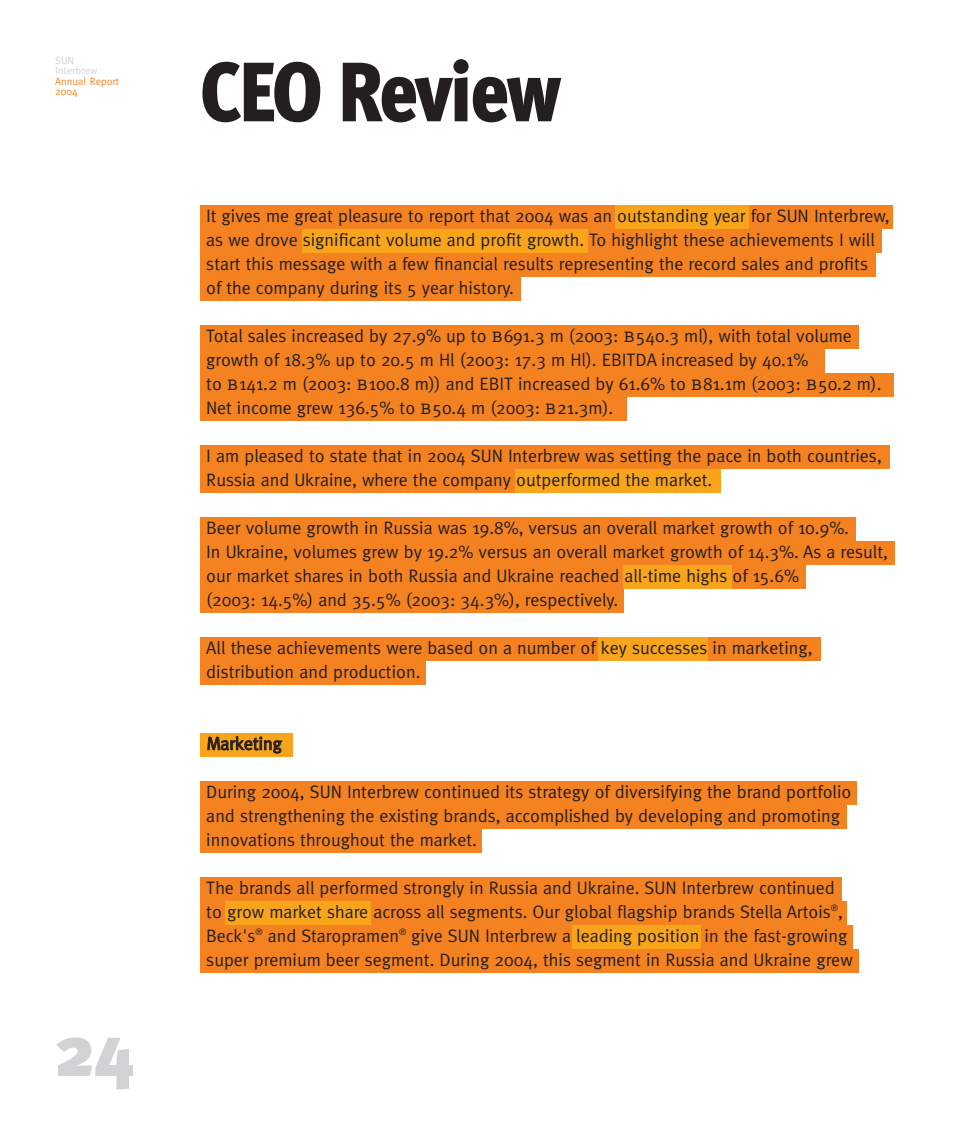
<style>
.page{position:relative;width:977px;height:1131px;background:#fff}
.page>*{position:absolute;margin:0;border:0;box-sizing:border-box;transform-origin:0 0}
.t1{font:900 84px "Meta Cond";letter-spacing:-.025em;color:#231f20}
.t2{font:900 72px "Meta Plus";color:#d1d2d4}
.t3{font:18px/24px "Meta";color:#231f20}
.t4{font:10.5px/10.5px "Meta";color:#f58220}
.t5{font:10.5px/10.5px "Meta";color:#d1d2d4}
.s1{font-family:"Courier"}
</style>
<div class="page">
<div style="left:200px;top:206px;width:710px;height:768px;background:#f58220"></div>
<div style="left:200px;top:733px;width:93px;height:24px;background:#f9a51b"></div>
<div style="left:893px;top:206px;width:74px;height:24px;background:#fff"></div>
<div style="left:615px;top:206px;width:133px;height:24px;background:#f9a51b"></div>
<div style="left:882px;top:230px;width:85px;height:24px;background:#fff"></div>
<div style="left:302px;top:230px;width:285px;height:24px;background:#f9a51b"></div>
<div style="left:876px;top:254px;width:91px;height:24px;background:#fff"></div>
<div style="left:521px;top:277px;width:446px;height:25px;background:#fff"></div>
<div style="left:190px;top:301px;width:777px;height:24px;background:#fff"></div>
<div style="left:859px;top:325px;width:108px;height:24px;background:#fff"></div>
<div style="left:825px;top:349px;width:142px;height:24px;background:#fff"></div>
<div style="left:894px;top:373px;width:73px;height:24px;background:#fff"></div>
<div style="left:627px;top:397px;width:340px;height:24px;background:#fff"></div>
<div style="left:190px;top:421px;width:777px;height:24px;background:#fff"></div>
<div style="left:890px;top:445px;width:77px;height:24px;background:#fff"></div>
<div style="left:720px;top:469px;width:247px;height:24px;background:#fff"></div>
<div style="left:514px;top:469px;width:206px;height:24px;background:#f9a51b"></div>
<div style="left:187px;top:493px;width:780px;height:24px;background:#fff"></div>
<div style="left:856px;top:517px;width:111px;height:24px;background:#fff"></div>
<div style="left:895px;top:541px;width:72px;height:24px;background:#fff"></div>
<div style="left:806px;top:565px;width:161px;height:24px;background:#fff"></div>
<div style="left:623px;top:565px;width:108px;height:24px;background:#f9a51b"></div>
<div style="left:624px;top:589px;width:343px;height:24px;background:#fff"></div>
<div style="left:173px;top:613px;width:794px;height:24px;background:#fff"></div>
<div style="left:821px;top:637px;width:146px;height:24px;background:#fff"></div>
<div style="left:598px;top:637px;width:110px;height:24px;background:#f9a51b"></div>
<div style="left:427px;top:661px;width:540px;height:24px;background:#fff"></div>
<div style="left:174px;top:685px;width:793px;height:48px;background:#fff"></div>
<div style="left:293px;top:733px;width:674px;height:24px;background:#fff"></div>
<div style="left:186px;top:757px;width:781px;height:24px;background:#fff"></div>
<div style="left:857px;top:782px;width:110px;height:24px;background:#fff"></div>
<div style="left:847px;top:806px;width:120px;height:24px;background:#fff"></div>
<div style="left:482px;top:830px;width:485px;height:24px;background:#fff"></div>
<div style="left:192px;top:854px;width:775px;height:24px;background:#fff"></div>
<div style="left:842px;top:877px;width:125px;height:24px;background:#fff"></div>
<div style="left:847px;top:901px;width:120px;height:24px;background:#fff"></div>
<div style="left:225px;top:901px;width:145px;height:24px;background:#f9a51b"></div>
<div style="left:853px;top:925px;width:114px;height:24px;background:#fff"></div>
<div style="left:572px;top:925px;width:129px;height:24px;background:#f9a51b"></div>
<div style="left:859px;top:949px;width:108px;height:24px;background:#fff"></div>
<p class="t5" style="left:55px;top:56px;width:44px">SUN<br>Interbrew</p>
<p class="t4" style="left:55px;top:77px;width:66px">Annual Report<br>2004</p>
<h2 class="t2" style="left:55px;top:1016px;width:81px">24</h2>
<h1 class="t1" style="left:200px;top:54px;width:363px">CEO Review</h1>
<p class="t3" style="left:206px;top:206px;width:684px">It gives me great pleasure to report that 2004 was an outstanding year for SUN Interbrew, as we drove significant volume and profit growth. To highlight these achievements I will start this message with a few financial results representing the record sales and profits<br>of the company during its 5 year history.</p>
<p class="t3" style="left:206px;top:326px;width:676px">Total sales increased by 27.9% up to <span class="s1">B</span>691.3 m (2003: <span class="s1">B</span>540.3 ml), with total volume growth of 18.3% up to 20.5 m Hl (2003: 17.3 m Hl). EBITDA increased by 40.1%<br>to <span class="s1">B</span>141.2 m (2003: <span class="s1">B</span>100.8 m)) and EBIT increased by 61.6% to <span class="s1">B</span>81.1m (2003: <span class="s1">B</span>50.2 m).<br>Net income grew 136.5% to <span class="s1">B</span>50.4 m (2003: <span class="s1">B</span>21.3m).</p>
<p class="t3" style="left:206px;top:446px;width:677px">I am pleased to state that in 2004 SUN Interbrew was setting the pace in both countries,<br>Russia and Ukraine, where the company outperformed the market.</p>
<p class="t3" style="left:206px;top:518px;width:683px">Beer volume growth in Russia was 19.8%, versus an overall market growth of 10.9%.<br>In Ukraine, volumes grew by 19.2% versus an overall market growth of 14.3%. As a result, our market shares in both Russia and Ukraine reached all-time highs of 15.6%<br>(2003: 14.5%) and 35.5% (2003: 34.3%), respectively.</p>
<p class="t3" style="left:206px;top:638px;width:608px">All these achievements were based on a number of key successes in marketing, distribution and production.</p>
<p class="t3" style="left:206px;top:733px;width:77px">Marketing</p>
<p class="t3" style="left:206px;top:782px;width:646px">During 2004, SUN Interbrew continued its strategy of diversifying the brand portfolio and strengthening the existing brands, accomplished by developing and promoting innovations throughout the market.</p>
<p class="t3" style="left:206px;top:878px;width:648px">The brands all performed strongly in Russia and Ukraine. SUN Interbrew continued to grow market share across all segments. Our global flagship brands Stella Artois<sup>®</sup>, Beck's<sup>®</sup> and Staropramen<sup>®</sup> give SUN Interbrew a leading position in the fast-growing super premium beer segment. During 2004, this segment in Russia and Ukraine grew</p>
</div>
